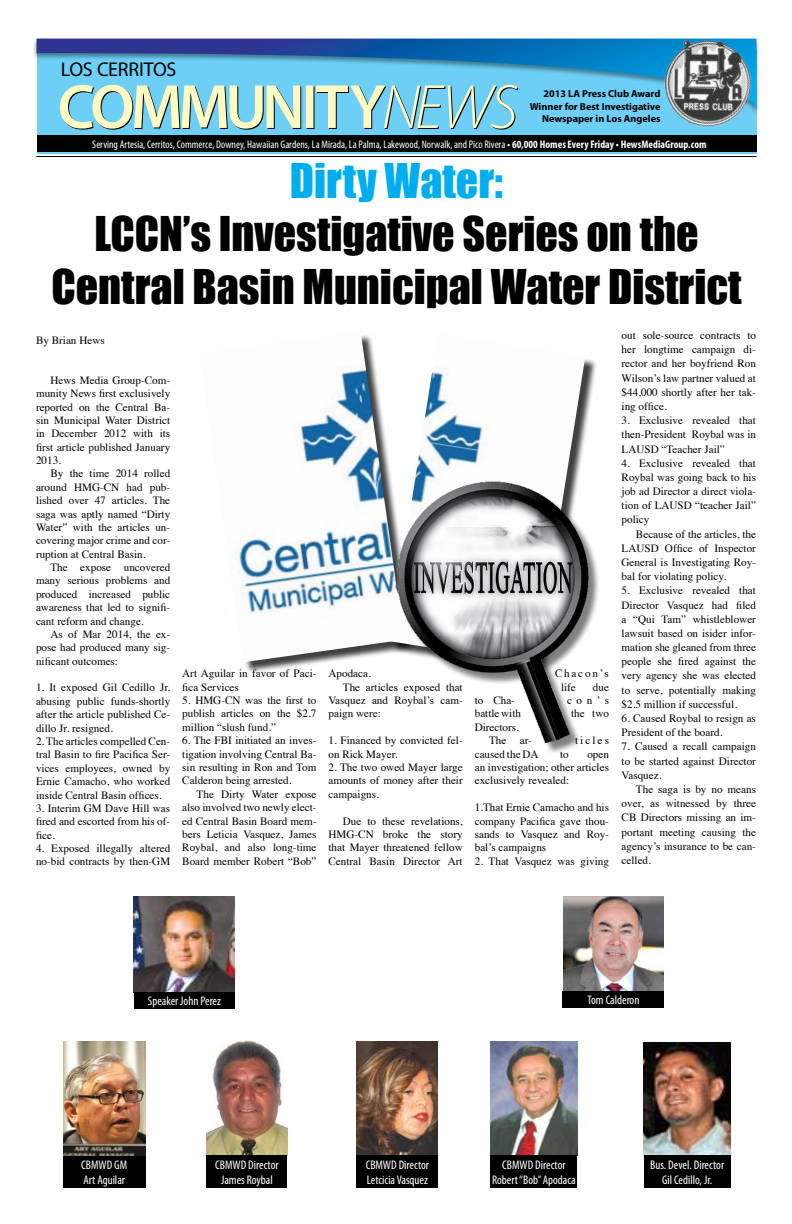
<style>
.page{position:relative;width:792px;height:1224px;background:#fff}
.page>*{position:absolute;margin:0;border:0;box-sizing:border-box;transform-origin:0 0}
.t1{font:44px/52.8px "Impact";color:#000;text-align:center}
.t2{font:44px "Impact";color:#00aeef}
.t3{font:20px "Myriad Pro";letter-spacing:-.02em;color:#000}
.t4{font:condensed 12.5px/15px "Myriad Pro";color:#fff;text-align:center}
.t5{font:11.1px/13.4px "Times";color:#000;text-align:justify}
.t6{font:11.1px/13.4px "Times";letter-spacing:.16em;color:#000}
.t7{font:condensed 11px "Myriad Pro";color:#fff}
.t8{font:700 10.2px/12.2px "Myriad Pro";color:#000;text-align:right}
.s1{font-weight:700}
</style>
<div class="page">
<div style="left:33px;top:38px;width:732px;height:101px;background:#000;opacity:.4"></div>
<svg style="left:36px;top:39px;width:598px;height:72px;background:#60abd1"></svg>
<div style="left:38px;top:135px;width:720px;height:17px;background:#000"></div>
<img style="left:634px;top:38px;width:131px;height:114px">
<hr style="left:36px;top:156px;width:720px;height:1px;background:#000">
<img style="left:134px;top:896px;width:101px;height:96px">
<div style="left:134px;top:992px;width:101px;height:17px;background:#000"></div>
<img style="left:563px;top:896px;width:101px;height:95px">
<div style="left:563px;top:991px;width:101px;height:16px;background:#000"></div>
<div style="left:63px;top:1156px;width:82px;height:32px;background:#000"></div>
<img style="left:63px;top:1041px;width:83px;height:115px">
<div style="left:201px;top:333px;width:219px;height:346px;background:#000;opacity:.75"></div>
<img style="left:201px;top:333px;width:203px;height:329px">
<div style="left:391px;top:335px;width:211px;height:346px;background:#000;opacity:.75"></div>
<img style="left:390px;top:334px;width:195px;height:330px">
<div style="left:400px;top:484px;width:216px;height:283px;background:#fff"></div>
<img style="left:393px;top:478px;width:201px;height:268px">
<img style="left:206px;top:1040px;width:82px;height:116px">
<div style="left:207px;top:1156px;width:80px;height:32px;background:#000"></div>
<img style="left:357px;top:1042px;width:81px;height:114px">
<div style="left:357px;top:1156px;width:81px;height:32px;background:#000"></div>
<img style="left:491px;top:1041px;width:86px;height:115px">
<div style="left:491px;top:1156px;width:86px;height:32px;background:#000"></div>
<img style="left:644px;top:1042px;width:86px;height:114px">
<div style="left:644px;top:1156px;width:86px;height:32px;background:#000"></div>
<h2 class="t3" style="left:61px;top:57px;width:117px">LOS CERRITOS</h2>
<p class="t8" style="left:530px;top:87px;width:132px">2013 LA Press Club Award<br>Winner for Best Investigative<br>Newspaper in Los Angeles</p>
<p class="t7" style="left:92px;top:137px;width:616px">Serving Artesia, Cerritos, Commerce, Downey, Hawaiian Gardens, La Mirada, La Palma, Lakewood, Norwalk, and Pico Rivera <span class="s1">• 60,000 Homes Every Friday • HewsMediaGroup.com</span></p>
<h1 class="t2" style="left:290px;top:147px;width:215px">Dirty Water:</h1>
<h1 class="t1" style="left:51px;top:206px;width:692px">LCCN’s Investigative Series on the<br>Central Basin Municipal Water District</h1>
<p class="t5" style="left:36px;top:332px;width:70px">By Brian Hews</p>
<p class="t5" style="left:36px;top:372px;width:136px;text-indent:14px">Hews Media Group-Com&shy;munity News first exclusively reported on the Central Ba&shy;sin Municipal Water District in December 2012 with its first article published January 2013.</p>
<p class="t5" style="left:36px;top:466px;width:136px;text-indent:14px">By the time 2014 rolled around HMG-CN had pub&shy;lished over 47 articles. The saga was aptly named “Dirty Water” with the articles un&shy;covering major crime and cor&shy;ruption at Central Basin.</p>
<p class="t5" style="left:36px;top:560px;width:136px;text-indent:14px">The expose uncovered many serious problems and produced increased public awareness that led to signifi&shy;cant reform and change.</p>
<p class="t5" style="left:36px;top:627px;width:136px;text-indent:14px">As of Mar 2014, the ex&shy;pose had produced many sig&shy;nificant outcomes:</p>
<p class="t5" style="left:36px;top:680px;width:136px">1. It exposed Gil Cedillo Jr. abusing public funds-shortly after the article published Ce&shy;dillo Jr. resigned.</p>
<p class="t5" style="left:36px;top:734px;width:136px">2. The articles compelled Cen&shy;tral Basin to fire Pacifica Ser&shy;vices employees, owned by Ernie Camacho, who worked inside Central Basin offices.</p>
<p class="t5" style="left:36px;top:801px;width:136px">3. Interim GM Dave Hill was fired and escorted from his of&shy;fice.</p>
<p class="t5" style="left:36px;top:841px;width:136px">4. Exposed illegally altered no-bid contracts by then-GM</p>
<p class="t5" style="left:622px;top:327px;width:136px;line-height:14.2px">out sole-source contracts to her longtime campaign di&shy;rector and her boyfriend Ron Wilson’s law partner valued at $44,000 shortly after her tak&shy;ing office.</p>
<p class="t5" style="left:622px;top:412px;width:136px;line-height:14.2px">3. Exclusive revealed that then-President Roybal was in LAUSD “Teacher Jail”</p>
<p class="t5" style="left:622px;top:455px;width:136px;line-height:14.2px">4. Exclusive revealed that Roybal was going back to his job ad Director a direct viola&shy;tion of LAUSD “teacher Jail” policy</p>
<p class="t5" style="left:622px;top:526px;width:136px;line-height:14.2px;text-indent:14px">Because of the articles, the LAUSD Office of Inspector General is Investigating Roy&shy;bal for violating policy.</p>
<p class="t5" style="left:622px;top:583px;width:136px;line-height:14.2px">5. Exclusive revealed that Director Vasquez had filed a “Qui Tam” whistleblower lawsuit based on isider infor&shy;mation she gleaned from three people she fired against the very agency she was elected to serve, potentially making $2.5 million if successful.</p>
<p class="t5" style="left:622px;top:710px;width:136px;line-height:14.2px">6. Caused Roybal to resign as<br>President of the board.</p>
<p class="t5" style="left:622px;top:739px;width:136px;line-height:14.2px">7. Caused a recall campaign to be started against Director Vasquez.</p>
<p class="t5" style="left:622px;top:781px;width:136px;line-height:14.2px;text-indent:14px">The saga is by no means over, as witnessed by three CB Directors missing an im&shy;portant meeting causing the agency’s insurance to be can&shy;celled.</p>
<p class="t5" style="left:182px;top:666px;width:136px">Art Aguilar in favor of Paci&shy;fica Services</p>
<p class="t5" style="left:182px;top:693px;width:136px">5. HMG-CN was the first to publish articles on the $2.7 million “slush fund.”</p>
<p class="t5" style="left:182px;top:733px;width:136px">6. The FBI initiated an inves&shy;tigation involving Central Ba&shy;sin resulting in Ron and Tom Calderon being arrested.</p>
<p class="t5" style="left:182px;top:786px;width:136px;text-indent:14px">The Dirty Water expose also involved two newly elect&shy;ed Central Basin Board mem&shy;bers Leticia Vasquez, James Roybal, and also long-time Board member Robert “Bob”</p>
<p class="t5" style="left:329px;top:666px;width:44px">Apodaca.</p>
<p class="t5" style="left:343px;top:679px;width:121px">The articles exposed that</p>
<p class="t5" style="left:329px;top:693px;width:136px">Vasquez and Roybal’s cam-</p>
<p class="t5" style="left:329px;top:706px;width:54px">paign were:</p>
<p class="t5" style="left:329px;top:733px;width:136px">1. Financed by convicted fel&shy;on Rick Mayer.</p>
<p class="t5" style="left:329px;top:760px;width:136px">2. The two owed Mayer large amounts of money after their campaigns.</p>
<p class="t5" style="left:329px;top:813px;width:136px;text-indent:14px">Due to these revelations, HMG-CN broke the story that Mayer threatened fellow Central Basin Director Art</p>
<p class="t6" style="left:561px;top:666px;width:49px;text-indent:-6px">Chacon’s life</p>
<p class="t5" style="left:593px;top:679px;width:18px">due</p>
<p class="t5" style="left:475px;top:693px;width:42px">to Cha-</p>
<p class="t5" style="left:567px;top:693px;width:44px">con’s</p>
<p class="t5" style="left:475px;top:706px;width:48px">battle with</p>
<p class="t5" style="left:571px;top:706px;width:39px">the two</p>
<p class="t5" style="left:489px;top:719px;width:44px;text-indent:-14px">Directors.<br>The ar-</p>
<p class="t5" style="left:575px;top:733px;width:36px">ticles</p>
<p class="t5" style="left:475px;top:746px;width:65px">caused the DA</p>
<p class="t5" style="left:560px;top:746px;width:10px">to</p>
<p class="t5" style="left:475px;top:746px;width:136px;text-indent:113px">open an investigation; other articles exclusively revealed:</p>
<p class="t5" style="left:475px;top:800px;width:136px">1.That Ernie Camacho and his company Pacifica gave thou&shy;sands to Vasquez and Roy&shy;bal’s campaigns</p>
<p class="t5" style="left:475px;top:853px;width:136px">2. That Vasquez was giving</p>
<p class="t4" style="left:148px;top:993px;width:75px">Speaker John Perez</p>
<p class="t4" style="left:588px;top:992px;width:53px">Tom Calderon</p>
<p class="t4" style="left:81px;top:1157px;width:47px;text-align:left">CBMWD GM<br>Art Aguilar</p>
<p class="t4" style="left:215px;top:1157px;width:65px">CBMWD Director<br>James Roybal</p>
<p class="t4" style="left:366px;top:1157px;width:65px;text-align:left">CBMWD Director<br>Letcicia Vasquez</p>
<p class="t4" style="left:492px;top:1157px;width:85px">CBMWD Director<br>Robert “Bob” Apodaca</p>
<p class="t4" style="left:650px;top:1157px;width:75px">Bus. Devel. Director<br>Gil Cedillo, Jr.</p>
</div>
